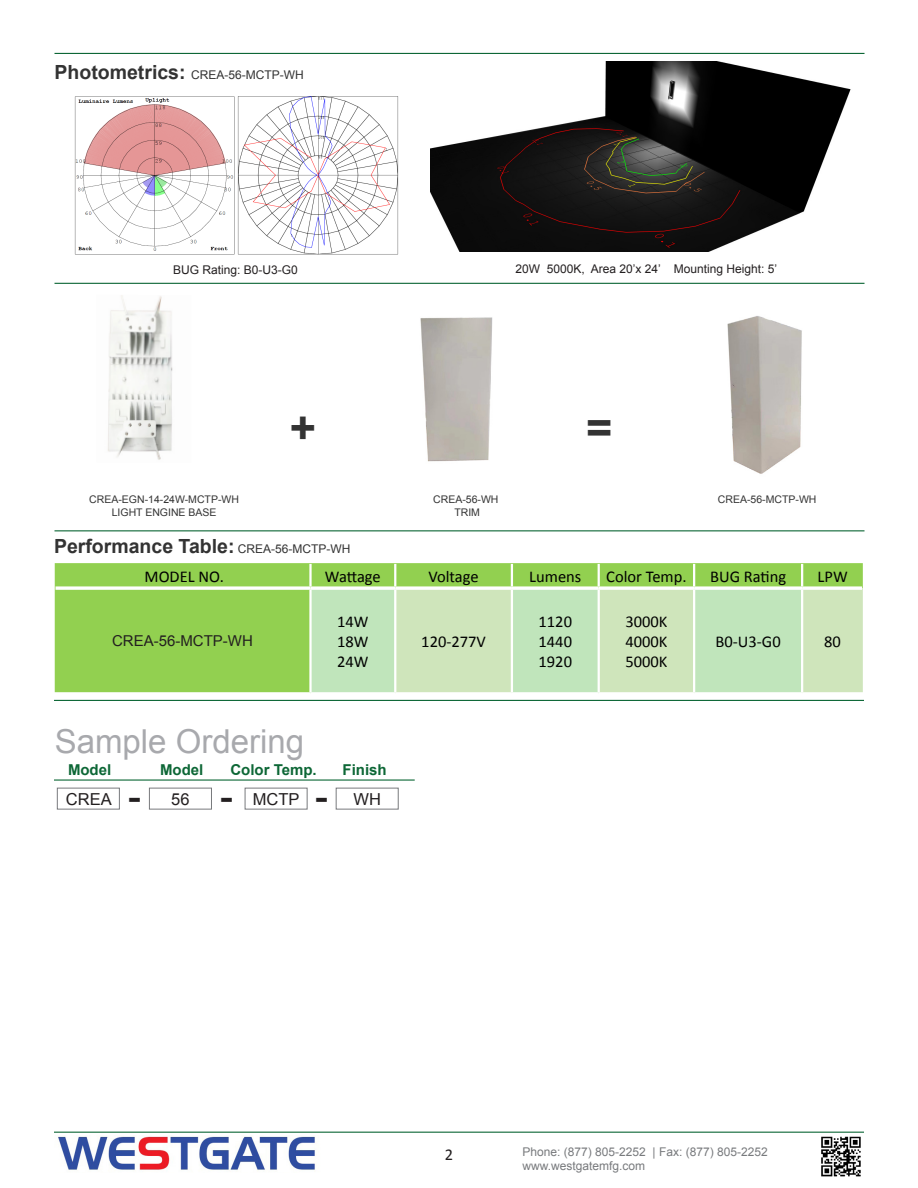
<style>
.page{position:relative;width:918px;height:1188px;background:#fff}
.page>*{position:absolute;margin:0;border:0;box-sizing:border-box;transform-origin:0 0}
.t1{font:700 45px "Arial";color:#333}
.t2{font:33px "Arial";color:#a8a9ad}
.t3{font:700 28.5px "Verdana";color:#231f20}
.t4{font:700 19.5px "Arial";color:#333}
.t5{font:16.5px "Calibri";color:#000}
.t6{font:16.5px "Arial";color:#231f20}
.t7{font:16.5px "Calibri";color:#231f20}
.t8{font:700 15px "Arial";color:#0d6736}
.t9{font:15px "Arial";color:#231f20}
.t10{font:12px "Arial";color:#787a7d}
.t11{font:12px "Arial";color:#231f20}
.t12{font:12px "Arial";color:#333}
.t13{font:10.5px "Arial";color:#333}
.s1{font-weight:700;font-size:19.5px}
.s2{font-weight:400;font-size:12px}
</style>
<div class="page">
<hr style="left:55px;top:53px;width:810px;height:1px;background:#0d6736">
<hr style="left:55px;top:283px;width:810px;height:1px;background:#0d6736">
<hr style="left:55px;top:530px;width:810px;height:1px;background:#0d6736">
<img style="left:58px;top:1136px;width:257px;height:35px">
<img style="left:821px;top:1136px;width:40px;height:41px">
<hr style="left:54px;top:700px;width:810px;height:1px;background:#0d6736">
<div style="left:55px;top:563px;width:808px;height:129px;background:#92d050"></div>
<div style="left:312px;top:590px;width:82px;height:102px;background:#c0e5bb"></div>
<svg style="left:396px;top:588px;width:467px;height:104px;background:#c8e5bb"></svg>
<hr style="left:309px;top:564px;width:3px;height:22px;background:#fff">
<hr style="left:394px;top:564px;width:2px;height:22px;background:#fff">
<hr style="left:511px;top:564px;width:2px;height:22px;background:#fff">
<hr style="left:598px;top:564px;width:2px;height:22px;background:#fff">
<hr style="left:693px;top:564px;width:2px;height:22px;background:#fff">
<hr style="left:801px;top:564px;width:2px;height:22px;background:#fff">
<hr style="left:309px;top:590px;width:3px;height:102px;background:#fff">
<hr style="left:394px;top:590px;width:2px;height:102px;background:#fff">
<hr style="left:511px;top:590px;width:2px;height:102px;background:#fff">
<hr style="left:598px;top:590px;width:2px;height:102px;background:#fff">
<hr style="left:693px;top:590px;width:2px;height:102px;background:#fff">
<hr style="left:801px;top:590px;width:2px;height:102px;background:#fff">
<svg style="left:56px;top:586px;width:254px;height:4px"></svg>
<svg style="left:310px;top:586px;width:85px;height:4px"></svg>
<svg style="left:395px;top:586px;width:117px;height:4px"></svg>
<svg style="left:512px;top:586px;width:87px;height:4px"></svg>
<svg style="left:599px;top:586px;width:95px;height:4px"></svg>
<svg style="left:694px;top:586px;width:108px;height:4px"></svg>
<svg style="left:802px;top:586px;width:60px;height:4px"></svg>
<hr style="left:54px;top:1132px;width:810px;height:1px;background:#0d6736">
<div style="left:57px;top:788px;width:63px;height:22px;border:1px solid #787a7d"></div>
<div style="left:245px;top:788px;width:63px;height:22px;border:1px solid #787a7d"></div>
<div style="left:336px;top:788px;width:63px;height:22px;border:1px solid #787a7d"></div>
<hr style="left:54px;top:779px;width:361px;height:2px;background:#0d6736">
<div style="left:149px;top:788px;width:63px;height:22px;border:1px solid #787a7d"></div>
<img style="left:74px;top:96px;width:161px;height:159px">
<img style="left:237px;top:96px;width:162px;height:159px">
<img style="left:430px;top:62px;width:421px;height:189px">
<img style="left:107px;top:295px;width:66px;height:165px">
<img style="left:420px;top:317px;width:73px;height:145px">
<img style="left:727px;top:316px;width:75px;height:158px">
<p class="t12" style="left:55px;top:67px;width:251px"><span class="s1">Photometrics:</span> CREA-56-MCTP-WH</p>
<p class="t11" style="left:173px;top:262px;width:126px">BUG Rating: B0-U3-G0</p>
<p class="t11" style="left:516px;top:261px;width:263px">20W 5000K, Area 20’x 24’ Mounting Height: 5’</p>
<p class="t13" style="left:89px;top:493px;width:151px">CREA-EGN-14-24W-MCTP-WH</p>
<p class="t13" style="left:112px;top:506px;width:106px">LIGHT ENGINE BASE</p>
<p class="t1" style="left:290px;top:399px;width:28px">+</p>
<p class="t1" style="left:586px;top:399px;width:28px">=</p>
<p class="t13" style="left:433px;top:493px;width:67px">CREA-56-WH</p>
<p class="t13" style="left:718px;top:493px;width:100px">CREA-56-MCTP-WH</p>
<p class="t13" style="left:454px;top:506px;width:27px">TRIM</p>
<p class="t4" style="left:54px;top:533px;width:298px">Performance Table: <span class="s2">CREA-56-MCTP-WH</span></p>
<p class="t5" style="left:145px;top:566px;width:81px">MODEL NO.</p>
<p class="t5" style="left:325px;top:566px;width:57px">Wattage</p>
<p class="t5" style="left:428px;top:566px;width:52px">Voltage</p>
<p class="t5" style="left:529px;top:566px;width:54px">Lumens</p>
<p class="t5" style="left:606px;top:566px;width:82px">Color Temp.</p>
<p class="t5" style="left:710px;top:566px;width:78px">BUG Rating</p>
<p class="t5" style="left:818px;top:566px;width:32px">LPW</p>
<p class="t9" style="left:112px;top:631px;width:142px">CREA-56-MCTP-WH</p>
<p class="t5" style="left:337px;top:611px;width:33px">14W</p>
<p class="t5" style="left:337px;top:631px;width:33px">18W</p>
<p class="t5" style="left:337px;top:651px;width:33px">24W</p>
<p class="t2" style="left:55px;top:720px;width:251px">Sample Ordering</p>
<p class="t3" style="left:128px;top:780px;width:15px">-</p>
<p class="t8" style="left:230px;top:760px;width:88px">Color Temp.</p>
<p class="t8" style="left:343px;top:760px;width:46px">Finish</p>
<p class="t8" style="left:68px;top:760px;width:45px">Model</p>
<p class="t8" style="left:160px;top:760px;width:45px">Model</p>
<p class="t6" style="left:66px;top:788px;width:47px">CREA</p>
<p class="t6" style="left:253px;top:788px;width:48px">MCTP</p>
<p class="t6" style="left:353px;top:788px;width:29px">WH</p>
<p class="t6" style="left:171px;top:788px;width:20px">56</p>
<p class="t3" style="left:220px;top:780px;width:15px">-</p>
<p class="t3" style="left:315px;top:780px;width:15px">-</p>
<p class="t5" style="left:421px;top:631px;width:66px">120-277V</p>
<p class="t5" style="left:539px;top:611px;width:35px">1120</p>
<p class="t5" style="left:539px;top:631px;width:35px">1440</p>
<p class="t5" style="left:539px;top:651px;width:35px">1920</p>
<p class="t5" style="left:625px;top:611px;width:44px">3000K</p>
<p class="t5" style="left:625px;top:631px;width:44px">4000K</p>
<p class="t5" style="left:625px;top:651px;width:44px">5000K</p>
<p class="t5" style="left:716px;top:631px;width:67px">B0-U3-G0</p>
<p class="t5" style="left:824px;top:631px;width:18px">80</p>
<p class="t7" style="left:445px;top:1144px;width:10px">2</p>
<p class="t10" style="left:522px;top:1144px;width:247px">Phone: (877) 805-2252 | Fax: (877) 805-2252</p>
<p class="t10" style="left:522px;top:1158px;width:124px">www.westgatemfg.com</p>
</div>
